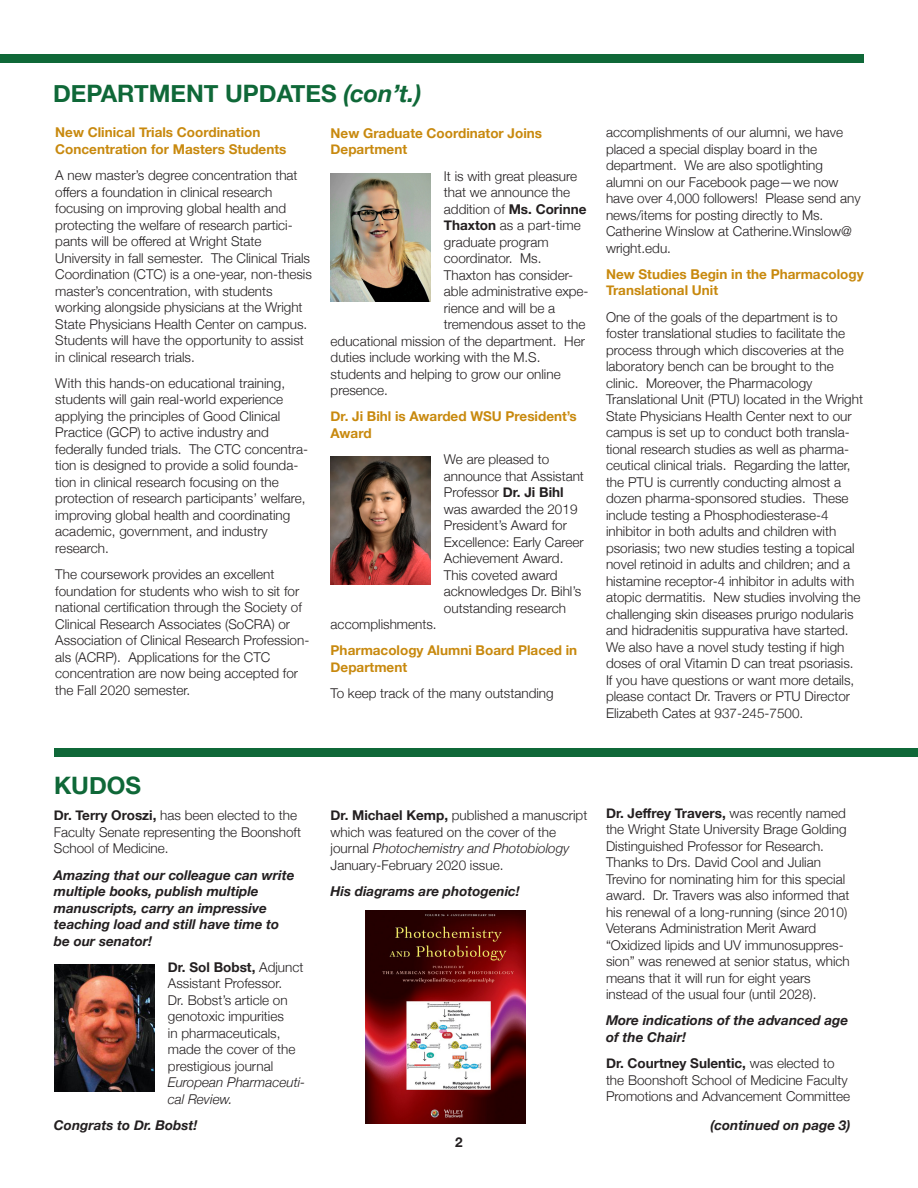
<style>
.page{position:relative;width:918px;height:1188px;background:#fff}
.page>*{position:absolute;margin:0;border:0;box-sizing:border-box;transform-origin:0 0}
.section_headline{font:700 24px "Helvetica Neue";color:#0f6838}
.body{font:300 13.5px/16.5px "Helvetica Neue";color:#231f20}
.body-2{font:italic 700 13.5px/16.5px "Helvetica Neue";color:#231f20}
.body-3{font:700 13.5px/16.5px "Helvetica Neue";color:#c8890e}
.t1{font:700 13.5px "Helvetica Neue";color:#231f20}
.s1{font-style:italic}
.s2{font-weight:700}
</style>
<div class="page">
<div style="left:55px;top:748px;width:863px;height:8px;background:#0f6838"></div>
<div style="left:0;top:54px;width:864px;height:9px;background:#0f6838"></div>
<img style="left:330px;top:457px;width:100px;height:127px">
<img style="left:330px;top:174px;width:100px;height:127px">
<img style="left:54px;top:964px;width:100px;height:128px">
<img style="left:365px;top:910px;width:160px;height:214px">
<p class="section_headline" style="left:53px;top:74px;width:370px">DEPARTMENT UPDATES <span class="s1">(con’t.)</span></p>
<p class="body-3" style="left:55px;top:125px;width:233px">New Clinical Trials Coordination<br>Concentration for Masters Students</p>
<p class="body" style="left:55px;top:166px;width:258px">A new master’s degree concentration that offers a foundation in clinical research focusing on improving global health and protecting the welfare of research partici&shy;pants will be offered at Wright State University in fall semester. The Clinical Trials Coordination (CTC) is a one-year, non-thesis master’s concentration, with students working alongside physicians at the Wright State Physicians Health Center on campus.<br>Students will have the opportunity to assist in clinical research trials.</p>
<p class="body" style="left:55px;top:374px;width:254px">With this hands-on educational training, students will gain real-world experience applying the principles of Good Clinical Practice (GCP) to active industry and federally funded trials. The CTC concentra&shy;tion is designed to provide a solid founda&shy;tion in clinical research focusing on the protection of research participants’ welfare, improving global health and coordinating academic, government, and industry research.</p>
<p class="body" style="left:55px;top:565px;width:256px">The coursework provides an excellent foundation for students who wish to sit for national certification through the Society of Clinical Research Associates (SoCRA) or Association of Clinical Research Profession&shy;als (ACRP). Applications for the CTC concentration are now being accepted for the Fall 2020 semester.</p>
<p class="body-3" style="left:331px;top:125px;width:213px">New Graduate Coordinator Joins<br>Department</p>
<p class="body" style="left:444px;top:167px;width:135px">It is with great pleasure</p>
<p class="body" style="left:444px;top:183px;width:128px">that we announce the</p>
<p class="body" style="left:444px;top:200px;width:144px">addition of <span class="s2">Ms. Corinne</span></p>
<p class="body" style="left:444px;top:216px;width:138px"><span class="s2">Thaxton</span> as a part-time</p>
<p class="body" style="left:444px;top:233px;width:106px">graduate program</p>
<p class="body" style="left:444px;top:249px;width:99px">coordinator. Ms.</p>
<p class="body" style="left:444px;top:266px;width:131px">Thaxton has consider-</p>
<p class="body" style="left:444px;top:282px;width:146px">able administrative expe-</p>
<p class="body" style="left:444px;top:299px;width:113px">rience and will be a</p>
<p class="body" style="left:444px;top:315px;width:143px">tremendous asset to the</p>
<p class="body" style="left:331px;top:332px;width:256px">educational mission of the department. Her</p>
<p class="body" style="left:331px;top:348px;width:211px">duties include working with the M.S.</p>
<p class="body" style="left:331px;top:365px;width:232px">students and helping to grow our online</p>
<p class="body" style="left:331px;top:381px;width:59px">presence.</p>
<p class="body-3" style="left:331px;top:409px;width:248px">Dr. Ji Bihl is Awarded WSU President’s<br>Award</p>
<p class="body" style="left:444px;top:450px;width:142px">We are pleased to announce that Assistant<br>Professor <span class="s2">Dr. Ji Bihl </span>was awarded the 2019<br>President’s Award for<br>Excellence: Early Career<br>Achievement Award.<br>This coveted award acknowledges Dr. Bihl’s outstanding research</p>
<p class="body" style="left:331px;top:615px;width:108px">accomplishments.</p>
<p class="body-3" style="left:331px;top:643px;width:248px">Pharmacology Alumni Board Placed in<br>Department</p>
<p class="body" style="left:331px;top:684px;width:225px">To keep track of the many outstanding</p>
<p class="body" style="left:606px;top:123px;width:256px">accomplishments of our alumni, we have placed a special display board in the department. We are also spotlighting alumni on our Facebook page—we now have over 4,000 followers! Please send any news/items for posting directly to Ms.<br>Catherine Winslow at Catherine.Winslow@ wright.edu.</p>
<p class="body-3" style="left:606px;top:266px;width:259px">New Studies Begin in the Pharmacology<br>Translational Unit</p>
<p class="body" style="left:606px;top:308px;width:259px">One of the goals of the department is to foster translational studies to facilitate the process through which discoveries at the laboratory bench can be brought to the clinic. Moreover, the Pharmacology Translational Unit (PTU) located in the Wright State Physicians Health Center next to our campus is set up to conduct both transla&shy;tional research studies as well as pharma&shy;ceutical clinical trials. Regarding the latter, the PTU is currently conducting almost a dozen pharma-sponsored studies. These include testing a Phosphodiesterase-4 inhibitor in both adults and children with psoriasis; two new studies testing a topical novel retinoid in adults and children; and a histamine receptor-4 inhibitor in adults with atopic dermatitis. New studies involving the challenging skin diseases prurigo nodularis and hidradenitis suppurativa have started.<br>We also have a novel study testing if high doses of oral Vitamin D can treat psoriasis.<br>If you have questions or want more details, please contact Dr. Travers or PTU Director Elizabeth Cates at 937-245-7500.</p>
<p class="section_headline" style="left:54px;top:767px;width:89px">KUDOS</p>
<p class="body" style="left:54px;top:806px;width:249px"><span class="s2">Dr. Terry Oroszi,</span> has been elected to the<br>Faculty Senate representing the Boonshoft<br>School of Medicine.</p>
<p class="body-2" style="left:54px;top:867px;width:242px">Amazing that our colleague can write multiple books, publish multiple manuscripts, carry an impressive teaching load and still have time to be our senator!</p>
<p class="body" style="left:168px;top:958px;width:139px"><span class="s2">Dr. Sol Bobst,</span> Adjunct<br>Assistant Professor.<br>Dr. Bobst’s article on genotoxic impurities<br>in pharmaceuticals, made the cover of the prestigious journal<br><span class="s1">European Pharmaceuti&shy;cal Review.</span></p>
<p class="body-2" style="left:54px;top:1117px;width:145px">Congrats to Dr. Bobst!</p>
<p class="body" style="left:331px;top:806px;width:258px"><span class="s2">Dr. Michael Kemp,</span> published a manuscript which was featured on the cover of the journal <span class="s1">Photochemistry and Photobiology </span>January-February 2020 issue.</p>
<p class="body-2" style="left:331px;top:883px;width:191px">His diagrams are photogenic!</p>
<p class="t1" style="left:455px;top:1132px;width:9px">2</p>
<p class="body" style="left:606px;top:804px;width:245px"><span class="s2">Dr. Jeffrey Travers,</span> was recently named the Wright State University Brage Golding Distinguished Professor for Research.<br>Thanks to Drs. David Cool and Julian Trevino for nominating him for this special award. Dr. Travers was also informed that his renewal of a long-running (since 2010)<br>Veterans Administration Merit Award “Oxidized lipids and UV immunosuppres&shy;sion” was renewed at senior status, which means that it will run for eight years instead of the usual four (until 2028).</p>
<p class="body-2" style="left:606px;top:1013px;width:244px">More indications of the advanced age of the Chair!</p>
<p class="body" style="left:606px;top:1054px;width:246px"><span class="s2">Dr. Courtney Sulentic,</span> was elected to the Boonshoft School of Medicine Faculty<br>Promotions and Advancement Committee</p>
<p class="body-2" style="left:711px;top:1117px;width:141px">(continued on page 3)</p>
</div>
